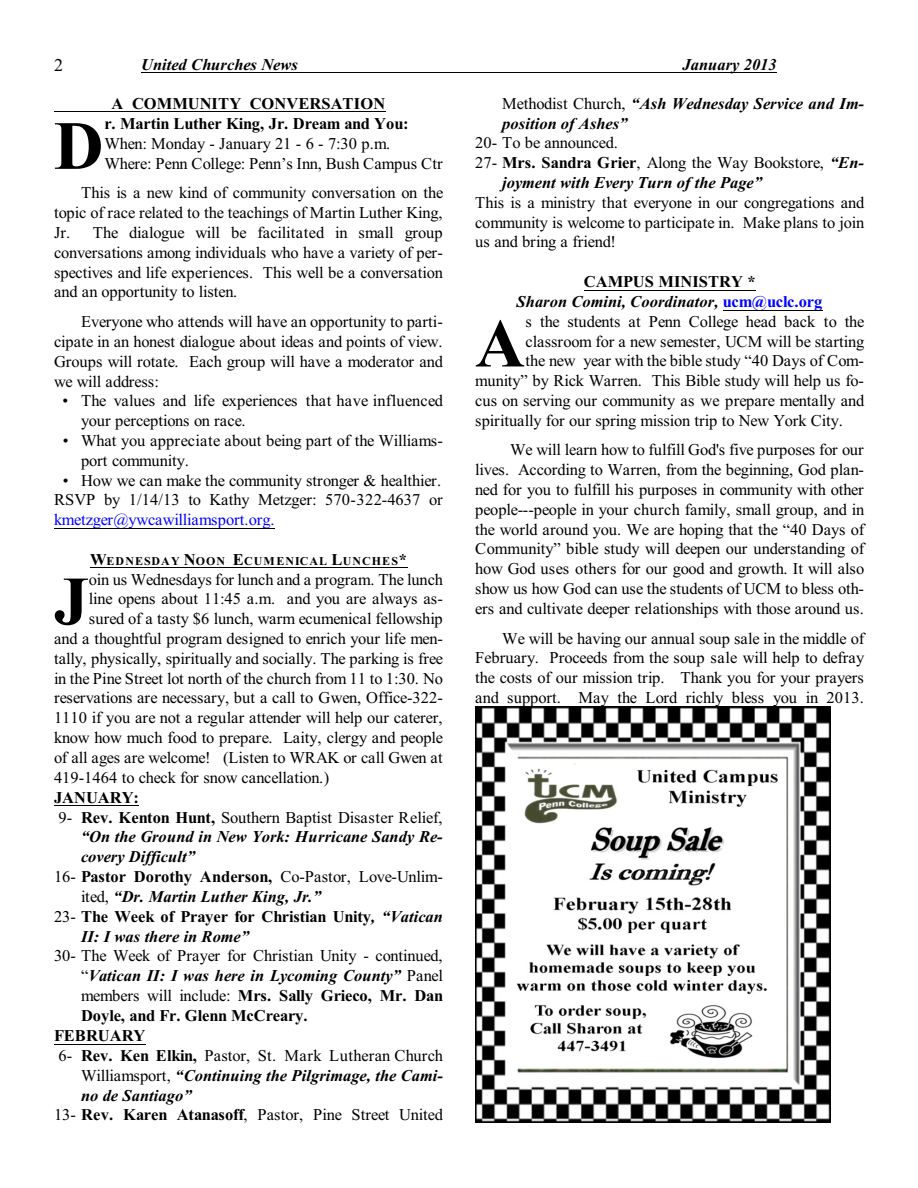
<style>
.page{position:relative;width:918px;height:1188px;background:#fff}
.page>*{position:absolute;margin:0;border:0;box-sizing:border-box;transform-origin:0 0}
.t1{font:700 69px "Times New Roman";color:#000}
.t2{font:18px "Times New Roman";color:#000}
.t3{font:16.5px/19.8px "Times New Roman";letter-spacing:-.01em;color:#000;text-align:justify}
.t4{font:italic 700 16.5px/19.8px "Times New Roman";letter-spacing:.005em;color:#000}
.t5{font:700 16.5px "Times New Roman";letter-spacing:-.005em;color:#000}
.t6{font:16.5px "Times New Roman";letter-spacing:.01em;color:#000}
.t7{font:16.5px "Times New Roman";letter-spacing:-.015em;color:#00f}
.t8{font:700 12px "Times New Roman";letter-spacing:.09em;color:#000}
.s1{font-weight:400;font-style:normal}
.s2{font-weight:700}
.s3{font-weight:700;font-style:italic}
.s4{font-style:normal}
.s5{font-style:normal;color:#00f}
.s6{font-size:16.5px}
.s7{font-weight:400}
.s8{font-style:italic}
</style>
<div class="page">
<hr style="left:141px;top:73px;width:636px;height:1px;background:#000">
<hr style="left:54px;top:111px;width:331px;height:1px;background:#000">
<hr style="left:54px;top:528px;width:221px;height:1px;background:#000">
<hr style="left:90px;top:567px;width:317px;height:1px;background:#000">
<hr style="left:54px;top:806px;width:85px;height:1px;background:#000">
<hr style="left:54px;top:1044px;width:91px;height:1px;background:#000">
<hr style="left:584px;top:290px;width:172px;height:1px;background:#000">
<hr style="left:723px;top:310px;width:100px;height:1px;background:#000">
<img style="left:475px;top:707px;width:356px;height:416px">
<p class="t2" style="left:54px;top:58px;width:10px">2</p>
<p class="t4" style="left:141px;top:56px;width:158px">United Churches News</p>
<p class="t4" style="left:683px;top:56px;width:96px">January 2013</p>
<p class="t5" style="left:112px;top:98px;width:275px">A COMMUNITY CONVERSATION</p>
<h1 class="t1" style="left:54px;top:122px;width:51px">D</h1>
<p class="t5" style="left:104px;top:118px;width:306px">r. Martin Luther King, Jr. Dream and You:</p>
<p class="t4" style="left:502px;top:95px;width:363px"><span class="s1">Methodist Church,</span> “Ash Wednesday Service and Im&shy;position of Ashes”</p>
<p class="t3" style="left:475px;top:134px;width:144px">20- To be announced.</p>
<p class="t3" style="left:475px;top:155px;width:390px">27- <span class="s2">Mrs. Sandra Grier</span>, Along the Way Bookstore, <span class="s3">“En-</span></p>
<p class="t4" style="left:502px;top:175px;width:261px">joyment with Every Turn of the Page”</p>
<p class="t3" style="left:475px;top:194px;width:391px">This is a ministry that everyone in our congregations and community is welcome to participate in. Make plans to join us and bring a friend!</p>
<p class="t4" style="left:517px;top:274px;width:307px;text-align:center"><span class="s4">CAMPUS MINISTRY *<br></span>Sharon Comini, Coordinator, <span class="s5">ucm@uclc.org</span></p>
<h1 class="t1" style="left:475px;top:320px;width:51px">A</h1>
<p class="t3" style="left:526px;top:313px;width:340px">s the students at Penn College head back to the</p>
<p class="t3" style="left:104px;top:135px;width:340px">When: Monday - January 21 - 6 - 7:30 p.m.<br>Where: Penn College: Penn’s Inn, Bush Campus Ctr</p>
<p class="t3" style="left:54px;top:185px;width:391px;text-indent:27px">This is a new kind of community conversation on the topic of race related to the teachings of Martin Luther King, Jr. The dialogue will be facilitated in small group conversations among individuals who have a variety of per&shy;spectives and life experiences. This well be a conversation and an opportunity to listen.</p>
<p class="t3" style="left:54px;top:313px;width:391px;text-indent:27px">Everyone who attends will have an opportunity to parti&shy;cipate in an honest dialogue about ideas and points of view.<br>Groups will rotate. Each group will have a moderator and we will address:</p>
<p class="t3" style="left:81px;top:393px;width:364px;text-indent:-18px">• The values and life experiences that have influenced your perceptions on race.</p>
<p class="t3" style="left:81px;top:432px;width:363px;text-indent:-18px">• What you appreciate about being part of the Williams&shy;port community.</p>
<p class="t3" style="left:54px;top:472px;width:390px;text-align:center">• How we can make the community stronger &amp; healthier.<br>RSVP by 1/14/13 to Kathy Metzger: 570-322-4637 or</p>
<p class="t7" style="left:54px;top:514px;width:222px">kmetzger@ywcawilliamsport.org.</p>
<p class="t8" style="left:90px;top:557px;width:319px"><span class="s6">W</span>EDNESDAY <span class="s6">N</span>OON <span class="s6">E</span>CUMENICAL <span class="s6">L</span>UNCHES<span class="s6">*</span></p>
<h1 class="t1" style="left:54px;top:578px;width:36px">J</h1>
<p class="t3" style="left:89px;top:571px;width:356px">oin us Wednesdays for lunch and a program. The lunch</p>
<p class="t3" style="left:526px;top:333px;width:340px">classroom for a new semester, UCM will be starting</p>
<p class="t3" style="left:526px;top:353px;width:340px">the new year with the bible study “40 Days of Com-</p>
<p class="t3" style="left:475px;top:372px;width:390px">munity” by Rick Warren. This Bible study will help us fo-</p>
<p class="t3" style="left:475px;top:392px;width:391px">cus on serving our community as we prepare mentally and</p>
<p class="t3" style="left:475px;top:412px;width:369px">spiritually for our spring mission trip to New York City.</p>
<p class="t3" style="left:475px;top:442px;width:391px;text-indent:35px">We will learn how to fulfill God's five purposes for our lives. According to Warren, from the beginning, God plan&shy;ned for you to fulfill his purposes in community with other people---people in your church family, small group, and in the world around you. We are hoping that the “40 Days of Community” bible study will deepen our understanding of how God uses others for our good and growth. It will also show us how God can use the students of UCM to bless oth&shy;ers and cultivate deeper relationships with those around us.</p>
<p class="t3" style="left:475px;top:630px;width:391px;text-indent:27px">We will be having our annual soup sale in the middle of February. Proceeds from the soup sale will help to defray the costs of our mission trip. Thank you for your prayers and support. May the Lord richly bless you in 2013.</p>
<p class="t3" style="left:89px;top:591px;width:355px">line opens about 11:45 a.m. and you are always as-</p>
<p class="t3" style="left:89px;top:610px;width:355px">sured of a tasty $6 lunch, warm ecumenical fellowship</p>
<p class="t3" style="left:54px;top:630px;width:390px">and a thoughtful program designed to enrich your life men-</p>
<p class="t3" style="left:54px;top:650px;width:391px">tally, physically, spiritually and socially. The parking is free</p>
<p class="t3" style="left:54px;top:670px;width:391px">in the Pine Street lot north of the church from 11 to 1:30. No</p>
<p class="t3" style="left:54px;top:690px;width:391px">reservations are necessary, but a call to Gwen, Office-322-</p>
<p class="t3" style="left:54px;top:709px;width:390px">1110 if you are not a regular attender will help our caterer,</p>
<p class="t3" style="left:54px;top:729px;width:391px">know how much food to prepare. Laity, clergy and people</p>
<p class="t3" style="left:54px;top:749px;width:390px">of all ages are welcome! (Listen to WRAK or call Gwen at</p>
<p class="t3" style="left:54px;top:769px;width:277px">419-1464 to check for snow cancellation.)</p>
<p class="t5" style="left:54px;top:792px;width:87px">JANUARY:</p>
<p class="t3" style="left:58px;top:809px;width:386px">9- <span class="s2">Rev. Kenton Hunt,</span> Southern Baptist Disaster Relief,</p>
<p class="t4" style="left:81px;top:829px;width:363px">“On the Ground in New York: Hurricane Sandy Re-</p>
<p class="t4" style="left:81px;top:848px;width:116px">covery Difficult”</p>
<p class="t3" style="left:54px;top:868px;width:390px">16- <span class="s2">Pastor Dorothy Anderson,</span> Co-Pastor, Love-Unlim-</p>
<p class="t4" style="left:81px;top:888px;width:242px"><span class="s1">ited,</span> “Dr. Martin Luther King, Jr.”</p>
<p class="t5" style="left:54px;top:911px;width:391px"><span class="s7">23-</span> The Week of Prayer for Christian Unity<span class="s8">, “Vatican</span></p>
<p class="t4" style="left:81px;top:928px;width:170px">II: I was there in Rome”</p>
<p class="t3" style="left:54px;top:947px;width:390px">30- The Week of Prayer for Christian Unity - continued,</p>
<p class="t4" style="left:81px;top:967px;width:363px"><span class="s1">“</span>Vatican II: I was here in Lycoming County” <span class="s1">Panel</span></p>
<p class="t5" style="left:81px;top:990px;width:364px"><span class="s7">members will include:</span> Mrs. Sally Grieco, Mr. Dan</p>
<p class="t5" style="left:81px;top:1010px;width:228px">Doyle, and Fr. Glenn McCreary.</p>
<p class="t5" style="left:54px;top:1030px;width:93px">FEBRUARY</p>
<p class="t6" style="left:58px;top:1049px;width:386px">6- <span class="s2">Rev. Ken Elkin,</span> Pastor, St. Mark Lutheran Church</p>
<p class="t4" style="left:81px;top:1067px;width:363px"><span class="s1">Williamsport,</span> “Continuing the Pilgrimage, the Cami-</p>
<p class="t4" style="left:81px;top:1087px;width:112px">no de Santiago”</p>
<p class="t3" style="left:54px;top:1106px;width:391px">13- <span class="s2">Rev. Karen Atanasoff</span>, Pastor, Pine Street United</p>
</div>
